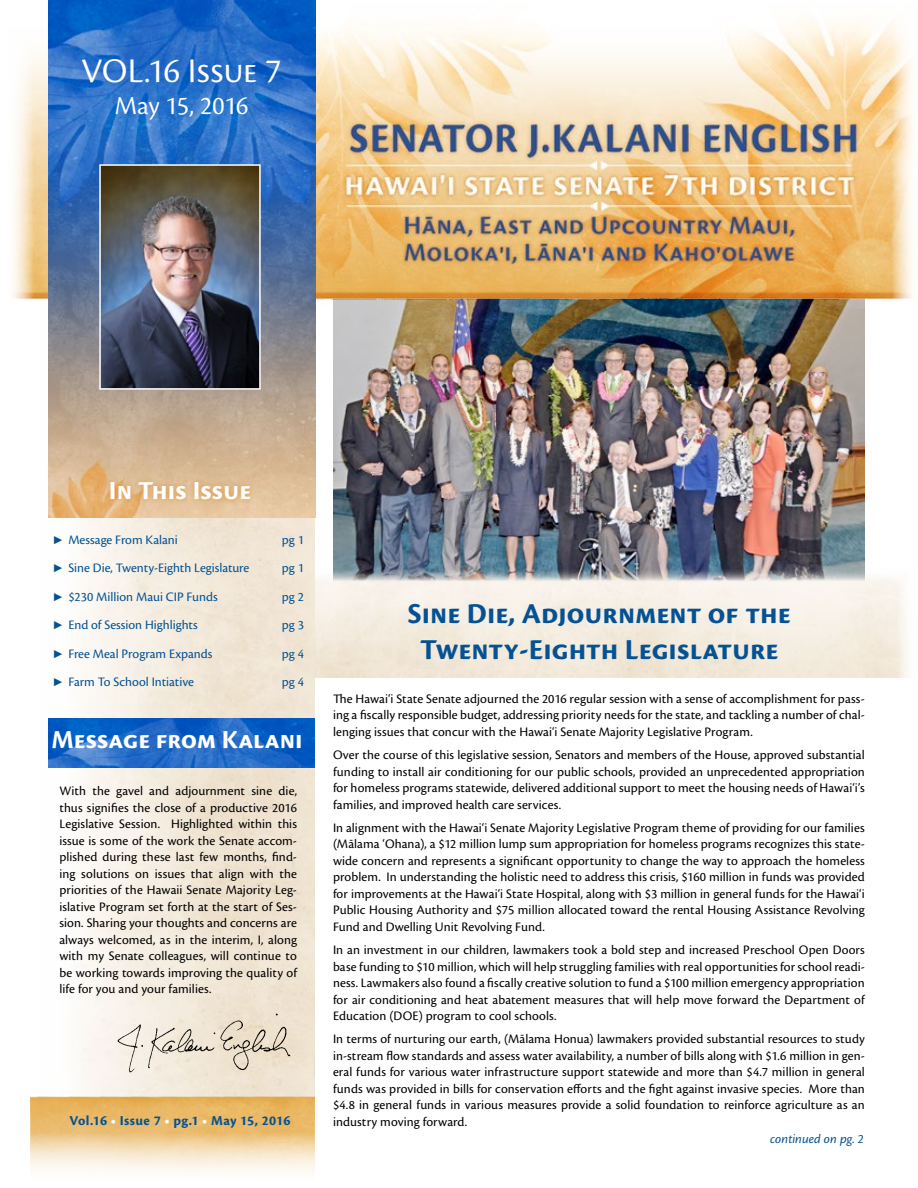
<style>
.page{position:relative;width:918px;height:1188px;background:#fff}
.page>*{position:absolute;margin:0;border:0;box-sizing:border-box;transform-origin:0 0}
.t1{font:36px "Cronos Pro Disp";letter-spacing:.01em;color:#fff}
.t2{font:700 30px/36px "Cronos Pro";letter-spacing:.005em;color:#045293;text-align:center}
.t3{font:700 27px "Cronos Pro";letter-spacing:.005em;color:#fff}
.t4{font:27px "Cronos Pro Disp";letter-spacing:-.005em;color:#fff}
.t5{font:700 14.25px "Cronos Pro";letter-spacing:.005em;color:#045293}
.t6{font:13.5px/16.5px "Cronos Pro";letter-spacing:.005em;color:#000;text-align:justify}
.t7{font:13.5px "Cronos Pro";color:#045293}
.t8{font:italic 13.5px "Cronos Pro";color:#045293}
.s1{font-family:"Andale Mono"}
.s2{color:#fff}
</style>
<div class="page">
<img style="left:333px;top:309px;width:531px;height:259px">
<img style="left:12px;top:1px;width:901px;height:308px">
<img style="left:315px;top:568px;width:593px;height:110px">
<img style="left:32px;top:203px;width:283px;height:893px">
<img style="left:30px;top:1096px;width:285px;height:76px">
<img style="left:49px;top:1px;width:267px;height:516px">
<div style="left:105px;top:476px;width:151px;height:30px;background:#df943c;opacity:.89"></div>
<img style="left:48px;top:718px;width:267px;height:50px">
<img style="left:111px;top:1013px;width:186px;height:65px">
<img style="left:102px;top:167px;width:156px;height:220px">
<div style="left:99px;top:164px;width:162px;height:226px;border:2px solid #fff"></div>
<h1 class="t1" style="left:82px;top:50px;width:201px">VOL.16 Issue 7</h1>
<h3 class="t4" style="left:115px;top:91px;width:135px">May 15, 2016</h3>
<h3 class="t3" style="left:109px;top:476px;width:144px">In This Issue</h3>
<p class="t7" style="left:54px;top:532px;width:125px"><span class="s1">►</span> Message From Kalani</p>
<p class="t7" style="left:282px;top:532px;width:24px">pg 1</p>
<p class="t7" style="left:54px;top:560px;width:197px"><span class="s1">►</span> Sine Die, Twenty-Eighth Legislature</p>
<p class="t7" style="left:282px;top:560px;width:24px">pg 1</p>
<p class="t7" style="left:54px;top:589px;width:165px"><span class="s1">►</span> $230 Million Maui CIP Funds</p>
<p class="t7" style="left:282px;top:589px;width:24px">pg 2</p>
<p class="t7" style="left:54px;top:617px;width:145px"><span class="s1">►</span> End of Session Highlights</p>
<p class="t7" style="left:282px;top:617px;width:24px">pg 3</p>
<p class="t7" style="left:54px;top:646px;width:160px"><span class="s1">►</span> Free Meal Program Expands</p>
<p class="t7" style="left:282px;top:646px;width:24px">pg 4</p>
<p class="t7" style="left:54px;top:674px;width:142px"><span class="s1">►</span> Farm To School Intiative</p>
<p class="t7" style="left:282px;top:674px;width:24px">pg 4</p>
<h3 class="t3" style="left:52px;top:724px;width:253px">Message from Kalani</h3>
<p class="t6" style="left:59px;top:783px;width:239px">With the gavel and adjournment sine die, thus signifies the close of a productive 2016<br>Legislative Session. Highlighted within this issue is some of the work the Senate accom&shy;plished during these last few months, find&shy;ing solutions on issues that align with the priorities of the Hawaii Senate Majority Leg&shy;islative Program set forth at the start of Ses&shy;sion. Sharing your thoughts and concerns are always welcomed, as in the interim, I, along with my Senate colleagues, will continue to be working towards improving the quality of life for you and your families.</p>
<p class="t5" style="left:69px;top:1112px;width:223px">Vol.16 <span class="s2">•</span> Issue 7 <span class="s2">•</span> pg.1 <span class="s2">•</span> May 15, 2016</p>
<h2 class="t2" style="left:408px;top:596px;width:384px">Sine Die, Adjournment of the<br>Twenty-Eighth Legislature</h2>
<p class="t6" style="left:333px;top:691px;width:533px">The Hawai‘i State Senate adjourned the 2016 regular session with a sense of accomplishment for pass&shy;ing a fiscally responsible budget, addressing priority needs for the state, and tackling a number of chal&shy;lenging issues that concur with the Hawai‘i Senate Majority Legislative Program.</p>
<p class="t6" style="left:333px;top:747px;width:533px">Over the course of this legislative session, Senators and members of the House, approved substantial funding to install air conditioning for our public schools, provided an unprecedented appropriation for homeless programs statewide, delivered additional support to meet the housing needs of Hawai‘i’s families, and improved health care services.</p>
<p class="t6" style="left:333px;top:820px;width:533px">In alignment with the Hawai‘i Senate Majority Legislative Program theme of providing for our families (Mālama ‘Ohana), a $12 million lump sum appropriation for homeless programs recognizes this state&shy;wide concern and represents a significant opportunity to change the way to approach the homeless problem. In understanding the holistic need to address this crisis, $160 million in funds was provided for improvements at the Hawai‘i State Hospital, along with $3 million in general funds for the Hawai‘i Public Housing Authority and $75 million allocated toward the rental Housing Assistance Revolving Fund and Dwelling Unit Revolving Fund.</p>
<p class="t6" style="left:333px;top:942px;width:533px">In an investment in our children, lawmakers took a bold step and increased Preschool Open Doors base funding to $10 million, which will help struggling families with real opportunities for school readi&shy;ness. Lawmakers also found a fiscally creative solution to fund a $100 million emergency appropriation for air conditioning and heat abatement measures that will help move forward the Department of Education (DOE) program to cool schools.</p>
<p class="t6" style="left:333px;top:1031px;width:533px">In terms of nurturing our earth, (Mālama Honua) lawmakers provided substantial resources to study in-stream flow standards and assess water availability, a number of bills along with $1.6 million in gen&shy;eral funds for various water infrastructure support statewide and more than $4.7 million in general funds was provided in bills for conservation efforts and the fight against invasive species. More than $4.8 in general funds in various measures provide a solid foundation to reinforce agriculture as an industry moving forward.</p>
<p class="t8" style="left:770px;top:1131px;width:95px">continued on pg. 2</p>
</div>
